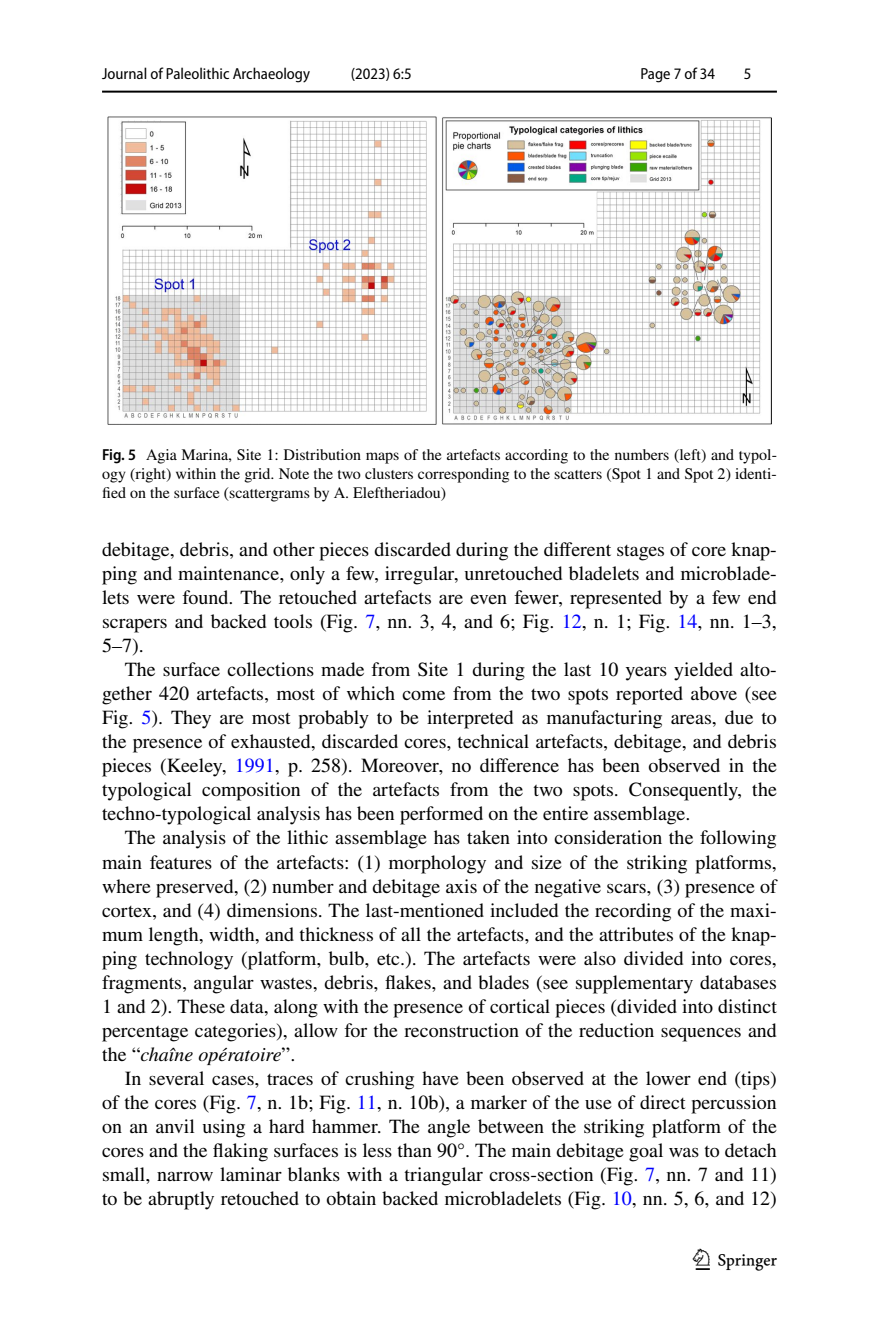
<style>
.page{position:relative;width:879px;height:1333px;background:#fff}
.page>*{position:absolute;margin:0;border:0;box-sizing:border-box;transform-origin:0 0}
.t1{font:30px "Springnew Regular 3";color:#000}
.t2{font:20px/24px "STIX";color:#000;text-align:justify}
.t3{font:16px/19px "STIX";color:#000;text-align:justify}
.t4{font:semi-condensed 16px "Myriad Pro";color:#000}
.s1{font-family:"Myriad Pro";font-weight:600;font-stretch:semi-condensed}
.s2{color:#00f}
.s3{font-style:italic}
</style>
<div class="page">
<hr style="left:102px;top:91px;width:675px;height:2px;background:#000">
<img style="left:108px;top:116px;width:663px;height:309px">
<p class="t4" style="left:102px;top:65px;width:209px">Journal of Paleolithic Archaeology</p>
<p class="t4" style="left:351px;top:65px;width:62px">(2023) 6:5</p>
<p class="t4" style="left:640px;top:65px;width:76px">Page 7 of 34</p>
<p class="t4" style="left:744px;top:65px;width:9px">5</p>
<p class="t3" style="left:102px;top:446px;width:676px"><span class="s1">Fig. 5</span> Agia Marina, Site 1: Distribution maps of the artefacts according to the numbers (left) and typol&shy;ogy (right) within the grid. Note the two clusters corresponding to the scatters (Spot 1 and Spot 2) identi&shy;fied on the surface (scattergrams by A. Eleftheriadou)</p>
<p class="t2" style="left:102px;top:539px;width:676px">debitage, debris, and other pieces discarded during the different stages of core knap&shy;ping and maintenance, only a few, irregular, unretouched bladelets and microblade&shy;lets were found. The retouched artefacts are even fewer, represented by a few end scrapers and backed tools (Fig. <span class="s2">7</span>, nn. 3, 4, and 6; Fig. <span class="s2">12</span>, n. 1; Fig. <span class="s2">14</span>, nn. 1–3, 5–7).</p>
<p class="t2" style="left:102px;top:659px;width:676px;text-indent:23px">The surface collections made from Site 1 during the last 10 years yielded alto&shy;gether 420 artefacts, most of which come from the two spots reported above (see Fig. <span class="s2">5</span>). They are most probably to be interpreted as manufacturing areas, due to the presence of exhausted, discarded cores, technical artefacts, debitage, and debris pieces (Keeley, <span class="s2">1991</span>, p. 258). Moreover, no difference has been observed in the typological composition of the artefacts from the two spots. Consequently, the techno-typological analysis has been performed on the entire assemblage.</p>
<p class="t2" style="left:102px;top:827px;width:676px;text-indent:23px">The analysis of the lithic assemblage has taken into consideration the following main features of the artefacts: (1) morphology and size of the striking platforms, where preserved, (2) number and debitage axis of the negative scars, (3) presence of cortex, and (4) dimensions. The last-mentioned included the recording of the maxi&shy;mum length, width, and thickness of all the artefacts, and the attributes of the knap&shy;ping technology (platform, bulb, etc.). The artefacts were also divided into cores, fragments, angular wastes, debris, flakes, and blades (see supplementary databases 1 and 2). These data, along with the presence of cortical pieces (divided into distinct percentage categories), allow for the reconstruction of the reduction sequences and the “<span class="s3">chaîne opératoire</span>”.</p>
<p class="t2" style="left:102px;top:1067px;width:676px;text-indent:23px">In several cases, traces of crushing have been observed at the lower end (tips) of the cores (Fig. <span class="s2">7</span>, n. 1b; Fig. <span class="s2">11</span>, n. 10b), a marker of the use of direct percussion on an anvil using a hard hammer. The angle between the striking platform of the cores and the flaking surfaces is less than 90°. The main debitage goal was to detach small, narrow laminar blanks with a triangular cross-section (Fig. <span class="s2">7</span>, nn. 7 and 11) to be abruptly retouched to obtain backed microbladelets (Fig. <span class="s2">10</span>, nn. 5, 6, and 12)</p>
<h1 class="t1" style="left:696px;top:1248px;width:83px">1 3</h1>
</div>
